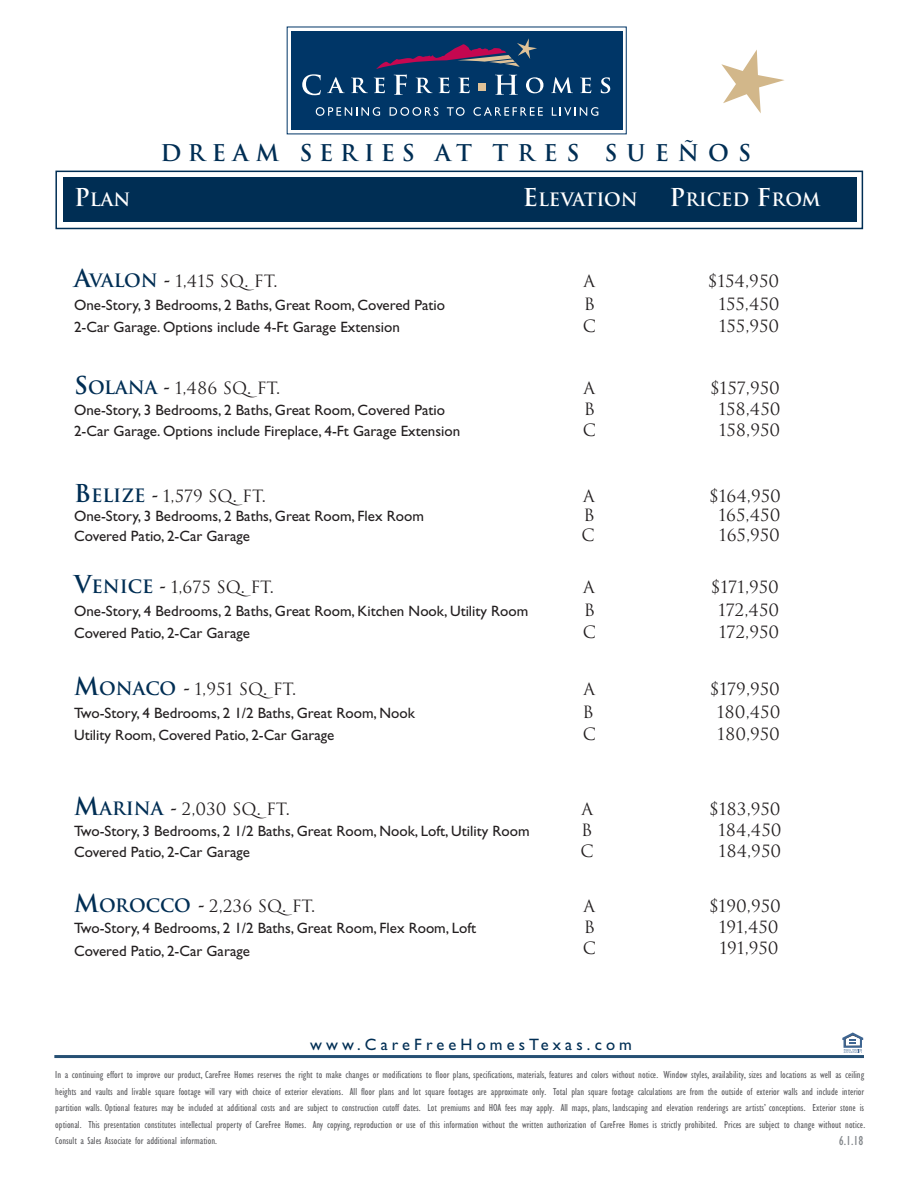
<style>
.page{position:relative;width:918px;height:1188px;background:#fff}
.page>*{position:absolute;margin:0;border:0;box-sizing:border-box;transform-origin:0 0}
.t1{font:700 22.5px "Trajan";letter-spacing:.31em;color:#002e54}
.t2{font:700 18px "Trajan";color:#fff}
.t3{font:16.5px "Trajan";color:#231f20}
.t4{font:16.5px "Gill Sans";letter-spacing:.25em;color:#002e54}
.t5{font:15px "Gill Sans";color:#231f20}
.t6{font:condensed 13.5px "Gill Sans";color:#83878b}
.t7{font:condensed 10.5px/16.5px "Gill Sans";color:#636366;text-align:justify}
.s1{font-size:24px}
.s2{font-weight:700;font-size:24px;color:#002e54}
.s3{font-weight:700;font-size:18px;color:#002e54}
.s4{font-family:"Post Mediaeval";font-weight:500;font-size:22.5px}
</style>
<div class="page">
<hr style="left:54px;top:1055px;width:810px;height:3px;background:#265074">
<div style="left:63px;top:177px;width:794px;height:45px;background:#002e54"></div>
<div style="left:291px;top:31px;width:332px;height:99px;background:#003667"></div>
<svg style="left:376px;top:38px;width:161px;height:31px"></svg>
<svg style="left:316px;top:107px;width:64px;height:9px"></svg>
<svg style="left:390px;top:107px;width:48px;height:9px"></svg>
<svg style="left:447px;top:107px;width:18px;height:9px"></svg>
<svg style="left:473px;top:107px;width:70px;height:9px"></svg>
<svg style="left:552px;top:107px;width:46px;height:9px"></svg>
<svg style="left:302px;top:74px;width:19px;height:21px"></svg>
<svg style="left:327px;top:77px;width:18px;height:16px"></svg>
<svg style="left:351px;top:78px;width:17px;height:15px"></svg>
<svg style="left:374px;top:77px;width:11px;height:16px"></svg>
<svg style="left:394px;top:75px;width:13px;height:20px"></svg>
<svg style="left:416px;top:77px;width:34px;height:16px"></svg>
<svg style="left:458px;top:77px;width:12px;height:16px"></svg>
<div style="left:479px;top:83px;width:7px;height:7px;background:#dfc298"></div>
<svg style="left:495px;top:75px;width:23px;height:20px"></svg>
<svg style="left:526px;top:77px;width:17px;height:16px"></svg>
<svg style="left:551px;top:77px;width:22px;height:16px"></svg>
<svg style="left:580px;top:77px;width:11px;height:16px"></svg>
<svg style="left:601px;top:77px;width:9px;height:16px"></svg>
<svg style="left:721px;top:50px;width:63px;height:63px"></svg>
<div style="left:55px;top:171px;width:808px;height:58px;border:2px solid #002e54"></div>
<svg style="left:842px;top:1032px;width:21px;height:21px"></svg>
<h1 class="t1" style="left:160px;top:140px;width:592px">DREAM SERIES AT TRES SUEÑOS</h1>
<h2 class="t2" style="left:74px;top:190px;width:58px"><span class="s1">P</span>LAN</h2>
<h2 class="t2" style="left:523px;top:190px;width:117px"><span class="s1">E</span>LEVATION</h2>
<h2 class="t2" style="left:670px;top:190px;width:153px"><span class="s1">P</span>RICED <span class="s1">F</span>ROM</h2>
<h3 class="t3" style="left:74px;top:272px;width:205px"><span class="s2">A</span><span class="s3">VALON</span> <span class="s4">-</span> 1,415 SQ. FT.</h3>
<h3 class="t3" style="left:584px;top:272px;width:13px">A</h3>
<h3 class="t3" style="left:708px;top:272px;width:72px">$154,950</h3>
<h3 class="t5" style="left:74px;top:299px;width:372px">One-Story, 3 Bedrooms, 2 Baths, Great Room, Covered Patio</h3>
<h3 class="t3" style="left:584px;top:295px;width:13px">B</h3>
<h3 class="t3" style="left:718px;top:295px;width:63px">155,450</h3>
<h3 class="t5" style="left:74px;top:322px;width:327px">2-Car Garage. Options include 4-Ft Garage Extension</h3>
<h3 class="t3" style="left:583px;top:317px;width:15px">C</h3>
<h3 class="t3" style="left:719px;top:317px;width:62px">155,950</h3>
<h3 class="t3" style="left:74px;top:379px;width:208px"><span class="s2">S</span><span class="s3">OLANA</span> <span class="s4">-</span> 1,486 SQ. FT.</h3>
<h3 class="t3" style="left:584px;top:379px;width:13px">A</h3>
<h3 class="t3" style="left:710px;top:379px;width:71px">$157,950</h3>
<h3 class="t5" style="left:74px;top:404px;width:372px">One-Story, 3 Bedrooms, 2 Baths, Great Room, Covered Patio</h3>
<h3 class="t3" style="left:584px;top:400px;width:13px">B</h3>
<h3 class="t3" style="left:718px;top:400px;width:64px">158,450</h3>
<h3 class="t5" style="left:74px;top:425px;width:388px">2-Car Garage. Options include Fireplace, 4-Ft Garage Extension</h3>
<h3 class="t3" style="left:583px;top:421px;width:15px">C</h3>
<h3 class="t3" style="left:719px;top:421px;width:63px">158,950</h3>
<h3 class="t3" style="left:74px;top:487px;width:193px"><span class="s2">B</span><span class="s3">ELIZE</span> <span class="s4">-</span> 1,579 SQ. FT.</h3>
<h3 class="t3" style="left:583px;top:487px;width:13px">A</h3>
<h3 class="t3" style="left:709px;top:487px;width:73px">$164,950</h3>
<h3 class="t5" style="left:74px;top:511px;width:351px">One-Story, 3 Bedrooms, 2 Baths, Great Room, Flex Room</h3>
<h3 class="t3" style="left:583px;top:506px;width:13px">B</h3>
<h3 class="t3" style="left:719px;top:506px;width:63px">165,450</h3>
<h3 class="t5" style="left:74px;top:530px;width:177px">Covered Patio, 2-Car Garage</h3>
<h3 class="t3" style="left:582px;top:526px;width:15px">C</h3>
<h3 class="t3" style="left:719px;top:526px;width:63px">165,950</h3>
<h3 class="t3" style="left:74px;top:578px;width:201px"><span class="s2">V</span><span class="s3">ENICE</span> <span class="s4">-</span> 1,675 SQ. FT.</h3>
<h3 class="t3" style="left:583px;top:578px;width:13px">A</h3>
<h3 class="t3" style="left:711px;top:578px;width:69px">$171,950</h3>
<h3 class="t5" style="left:74px;top:605px;width:456px">One-Story, 4 Bedrooms, 2 Baths, Great Room, Kitchen Nook, Utility Room</h3>
<h3 class="t3" style="left:584px;top:601px;width:13px">B</h3>
<h3 class="t3" style="left:718px;top:601px;width:63px">172,450</h3>
<h3 class="t5" style="left:74px;top:628px;width:177px">Covered Patio, 2-Car Garage</h3>
<h3 class="t3" style="left:583px;top:623px;width:15px">C</h3>
<h3 class="t3" style="left:719px;top:623px;width:62px">172,950</h3>
<h3 class="t3" style="left:74px;top:680px;width:224px"><span class="s2">M</span><span class="s3">ONACO</span> <span class="s4">-</span> 1,951 SQ. FT.</h3>
<h3 class="t3" style="left:584px;top:680px;width:13px">A</h3>
<h3 class="t3" style="left:710px;top:680px;width:71px">$179,950</h3>
<h3 class="t5" style="left:74px;top:707px;width:342px">Two-Story, 4 Bedrooms, 2 1/2 Baths, Great Room, Nook</h3>
<h3 class="t3" style="left:582px;top:703px;width:13px">B</h3>
<h3 class="t3" style="left:717px;top:703px;width:65px">180,450</h3>
<h3 class="t5" style="left:74px;top:730px;width:262px">Utility Room, Covered Patio, 2-Car Garage</h3>
<h3 class="t3" style="left:583px;top:725px;width:15px">C</h3>
<h3 class="t3" style="left:717px;top:725px;width:64px">180,950</h3>
<h3 class="t3" style="left:74px;top:800px;width:217px"><span class="s2">M</span><span class="s3">ARINA</span> <span class="s4">-</span> 2,030 SQ. FT.</h3>
<h3 class="t3" style="left:582px;top:800px;width:13px">A</h3>
<h3 class="t3" style="left:710px;top:800px;width:72px">$183,950</h3>
<h3 class="t5" style="left:74px;top:826px;width:457px">Two-Story, 3 Bedrooms, 2 1/2 Baths, Great Room, Nook, Loft, Utility Room</h3>
<h3 class="t3" style="left:581px;top:821px;width:13px">B</h3>
<h3 class="t3" style="left:718px;top:821px;width:65px">184,450</h3>
<h3 class="t5" style="left:74px;top:846px;width:177px">Covered Patio, 2-Car Garage</h3>
<h3 class="t3" style="left:580px;top:841px;width:15px">C</h3>
<h3 class="t3" style="left:719px;top:841px;width:64px">184,950</h3>
<h3 class="t3" style="left:74px;top:897px;width:243px"><span class="s2">M</span><span class="s3">OROCCO</span> <span class="s4">-</span> 2,236 SQ. FT.</h3>
<h3 class="t3" style="left:584px;top:897px;width:13px">A</h3>
<h3 class="t3" style="left:709px;top:897px;width:73px">$190,950</h3>
<h3 class="t5" style="left:74px;top:922px;width:404px">Two-Story, 4 Bedrooms, 2 1/2 Baths, Great Room, Flex Room, Loft</h3>
<h3 class="t3" style="left:584px;top:918px;width:13px">B</h3>
<h3 class="t3" style="left:719px;top:918px;width:62px">191,450</h3>
<h3 class="t5" style="left:74px;top:945px;width:177px">Covered Patio, 2-Car Garage</h3>
<h3 class="t3" style="left:583px;top:939px;width:15px">C</h3>
<h3 class="t3" style="left:719px;top:939px;width:61px">191,950</h3>
<h3 class="t4" style="left:310px;top:1038px;width:323px">www.CareFreeHomesTexas.com</h3>
<p class="t7" style="left:55px;top:1067px;width:812px">In a continuing effort to improve our product, CareFree Homes reserves the right to make changes or modifications to floor plans, specifications, materials, features and colors without notice. Window styles, availability, sizes and locations as well as ceiling heights and vaults and livable square footage will vary with choice of exterior elevations. All floor plans and lot square footages are approximate only. Total plan square footage calculations are from the outside of exterior walls and include interior partition walls. Optional features may be included at additional costs and are subject to construction cutoff dates. Lot premiums and HOA fees may apply. All maps, plans, landscaping and elevation renderings are artists’ conceptions. Exterior stone is optional. This presentation constitutes intellectual property of CareFree Homes. Any copying, reproduction or use of this information without the written authorization of CareFree Homes is strictly prohibited. Prices are subject to change without notice.<br>Consult a Sales Associate for additional information.</p>
<p class="t6" style="left:839px;top:1136px;width:26px">6.1.18</p>
</div>
